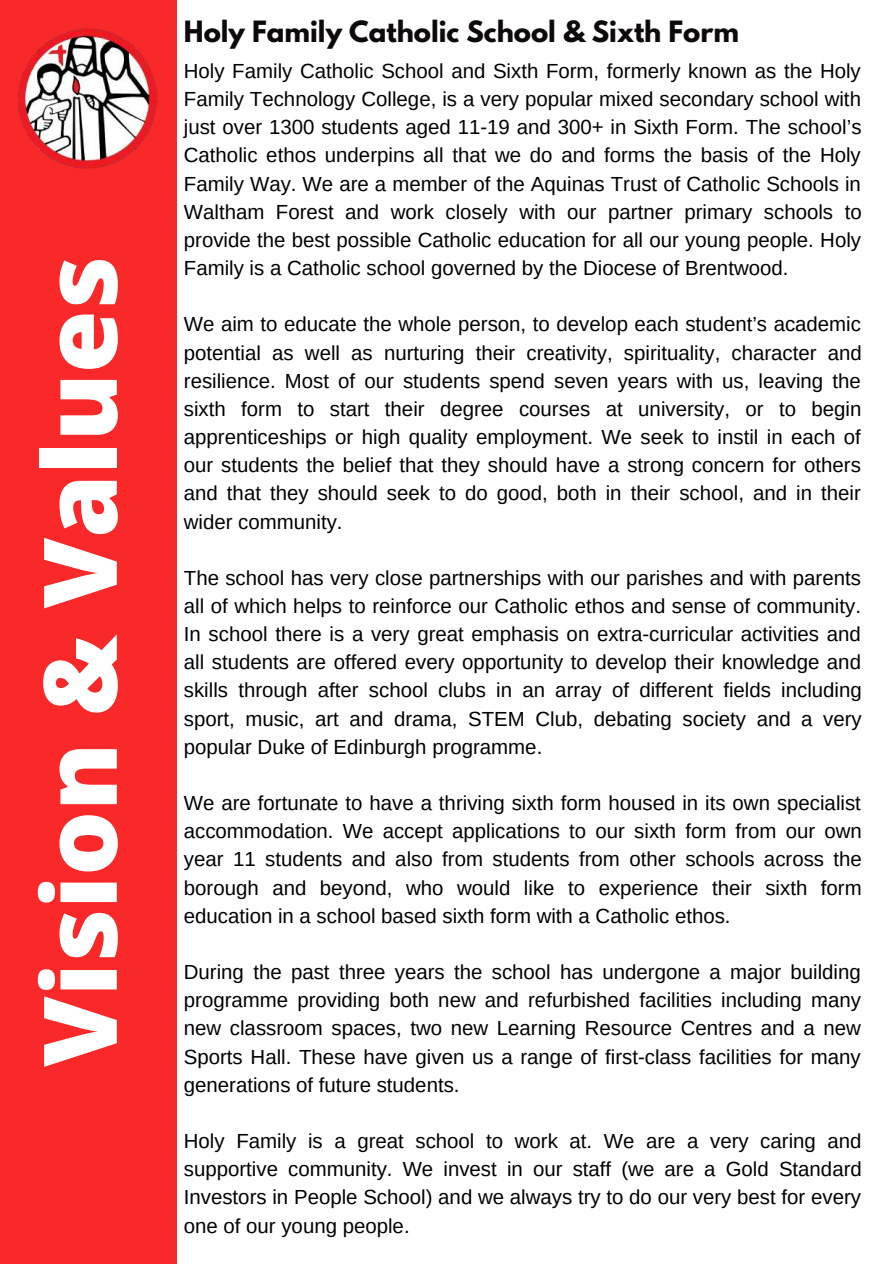
<style>
.page{position:relative;width:894px;height:1264px;background:#fff}
.page>*{position:absolute;margin:0;border:0;box-sizing:border-box;transform-origin:0 0}
.t1{font:800 101.85px "Open Sans";color:#fff}
.t2{font:700 25.95px "League Spartan";color:#0c0a0a}
.t3{font:20.4px/28.2px "Arimo";color:#000;text-align:justify}
</style>
<div class="page">
<div style="left:0;top:0;width:177px;height:1263px;background:#fa2929"></div>
<img style="left:17px;top:28px;width:141px;height:141px">
<h1 class="t1" style="left:8px;top:1066px;width:812px;rotate:-90deg">Vision &amp; Values</h1>
<p class="t2" style="left:184px;top:18px;width:556px">Holy Family Catholic School &amp; Sixth Form</p>
<p class="t3" style="left:184px;top:57px;width:679px">Holy Family Catholic School and Sixth Form, formerly known as the Holy Family Technology College, is a very popular mixed secondary school with just over 1300 students aged 11-19 and 300+ in Sixth Form. The school’s Catholic ethos underpins all that we do and forms the basis of the Holy Family Way. We are a member of the Aquinas Trust of Catholic Schools in Waltham Forest and work closely with our partner primary schools to provide the best possible Catholic education for all our young people. Holy Family is a Catholic school governed by the Diocese of Brentwood.</p>
<p class="t3" style="left:184px;top:310px;width:679px">We aim to educate the whole person, to develop each student’s academic potential as well as nurturing their creativity, spirituality, character and resilience. Most of our students spend seven years with us, leaving the sixth form to start their degree courses at university, or to begin apprenticeships or high quality employment. We seek to instil in each of our students the belief that they should have a strong concern for others and that they should seek to do good, both in their school, and in their wider community.</p>
<p class="t3" style="left:184px;top:563px;width:679px">The school has very close partnerships with our parishes and with parents all of which helps to reinforce our Catholic ethos and sense of community.<br>In school there is a very great emphasis on extra-curricular activities and all students are offered every opportunity to develop their knowledge and skills through after school clubs in an array of different fields including sport, music, art and drama, STEM Club, debating society and a very popular Duke of Edinburgh programme.</p>
<p class="t3" style="left:184px;top:789px;width:679px">We are fortunate to have a thriving sixth form housed in its own specialist accommodation. We accept applications to our sixth form from our own year 11 students and also from students from other schools across the borough and beyond, who would like to experience their sixth form education in a school based sixth form with a Catholic ethos.</p>
<p class="t3" style="left:184px;top:957px;width:678px">During the past three years the school has undergone a major building programme providing both new and refurbished facilities including many new classroom spaces, two new Learning Resource Centres and a new Sports Hall. These have given us a range of first-class facilities for many generations of future students.</p>
<p class="t3" style="left:184px;top:1126px;width:679px">Holy Family is a great school to work at. We are a very caring and supportive community. We invest in our staff (we are a Gold Standard Investors in People School) and we always try to do our very best for every one of our young people.</p>
</div>
